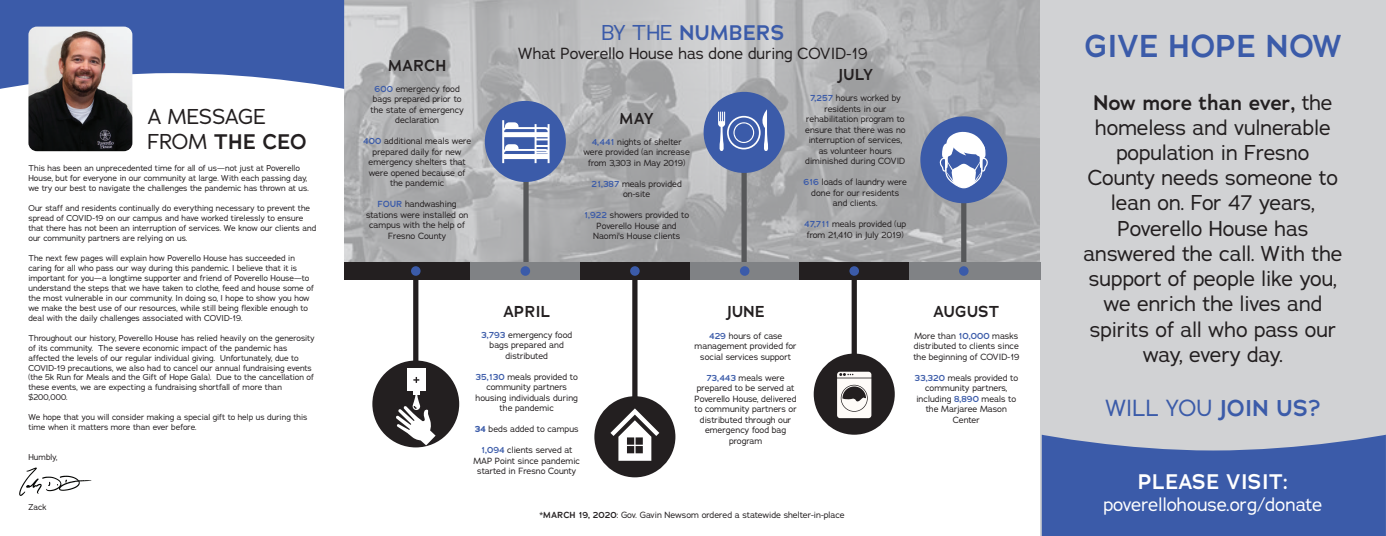
<style>
.page{position:relative;width:1386px;height:536px;background:#fff}
.page>*{position:absolute;margin:0;border:0;box-sizing:border-box;transform-origin:0 0}
.t1{font:600 31.5px "Adrianna";color:#3b5ba9}
.t2{font:22.75px "Adrianna";color:#3b5ba9}
.t3{font:21px/25.2px "Adrianna";color:#231f20}
.t4{font:600 21px "Adrianna";color:#3b5ba9}
.t5{font:600 21px "Adrianna";color:#fff}
.t6{font:18.38px "Adrianna";color:#fff}
.t7{font:15.75px "Adrianna";color:#231f20}
.t8{font:600 15.75px "Adrianna";color:#231f20}
.t9{font:12.25px/14.7px "Adrianna";color:#231f20}
.t10{font:8.75px/10.5px "Adrianna";color:#231f20;text-align:center}
.t11{font:8.31px/10px "Adrianna";color:#231f20}
.s1{font-weight:600}
.s2{font-weight:600;color:#3b5ba9}
.s3{font-weight:400}
.s4{font-weight:700;color:#3b5ba9}
</style>
<div class="page">
<svg style="left:344px;top:0;width:696px;height:262px;background:#b1b2b3"></svg>
<div style="left:1040px;top:0;width:346px;height:536px;background:#d1d2d4"></div>
<svg style="left:1042px;top:434px;width:344px;height:102px;background:#4b67ad"></svg>
<svg style="left:0;top:0;width:344px;height:89px;background:#4f6cb1"></svg>
<img style="left:28px;top:27px;width:104px;height:124px">
<div style="left:413px;top:276px;width:5px;height:124px;background:#231f20"></div>
<div style="left:372px;top:360px;width:87px;height:87px;background:#231f20;border-radius:50%"></div>
<div style="left:523px;top:158px;width:6px;height:109px;background:#57585a"></div>
<div style="left:485px;top:101px;width:81px;height:81px;background:#3b5ba9;border-radius:50%"></div>
<div style="left:632px;top:276px;width:6px;height:128px;background:#231f20"></div>
<div style="left:594px;top:396px;width:81px;height:81px;background:#231f20;border-radius:50%"></div>
<div style="left:742px;top:149px;width:5px;height:113px;background:#57585a"></div>
<div style="left:704px;top:92px;width:81px;height:81px;background:#3b5ba9;border-radius:50%"></div>
<div style="left:852px;top:278px;width:5px;height:100px;background:#231f20"></div>
<div style="left:814px;top:353px;width:81px;height:81px;background:#231f20;border-radius:50%"></div>
<div style="left:961px;top:164px;width:5px;height:102px;background:#57585a"></div>
<div style="left:920px;top:116px;width:87px;height:87px;background:#3b5ba9;border-radius:50%"></div>
<div style="left:344px;top:262px;width:127px;height:18px;background:#231f20"></div>
<div style="left:471px;top:262px;width:109px;height:18px;background:#808285"></div>
<div style="left:580px;top:262px;width:110px;height:18px;background:#231f20"></div>
<div style="left:690px;top:262px;width:109px;height:18px;background:#808285"></div>
<div style="left:799px;top:262px;width:110px;height:18px;background:#231f20"></div>
<div style="left:909px;top:262px;width:131px;height:18px;background:#808285"></div>
<div style="left:411px;top:266px;width:10px;height:10px;background:#3b5ba9;border-radius:50%"></div>
<div style="left:521px;top:266px;width:9px;height:10px;background:#3b5ba9;border-radius:50%"></div>
<div style="left:630px;top:266px;width:10px;height:10px;background:#3b5ba9;border-radius:50%"></div>
<div style="left:740px;top:266px;width:9px;height:10px;background:#3b5ba9;border-radius:50%"></div>
<div style="left:849px;top:266px;width:10px;height:10px;background:#3b5ba9;border-radius:50%"></div>
<div style="left:959px;top:266px;width:10px;height:10px;background:#3b5ba9;border-radius:50%"></div>
<svg style="left:939px;top:131px;width:49px;height:58px"></svg>
<svg style="left:837px;top:371px;width:34px;height:47px;background:#cac7c5"></svg>
<svg style="left:502px;top:120px;width:48px;height:43px"></svg>
<svg style="left:718px;top:109px;width:50px;height:42px"></svg>
<svg style="left:610px;top:408px;width:49px;height:52px"></svg>
<svg style="left:396px;top:389px;width:40px;height:56px"></svg>
<div style="left:407px;top:368px;width:18px;height:23px;background:#fff"></div>
<svg style="left:413px;top:377px;width:6px;height:6px"></svg>
<img style="left:19px;top:467px;width:73px;height:29px">
<h3 class="t3" style="left:147px;top:103px;width:161px">A MESSAGE<br>FROM <span class="s1">THE CEO</span></h3>
<p class="t11" style="left:28px;top:163px;width:282px">This has been an unprecedented time for all of us—not just at Poverello<br>House, but for everyone in our community at large. With each passing day, we try our best to navigate the challenges the pandemic has thrown at us.</p>
<p class="t11" style="left:28px;top:203px;width:289px">Our staff and residents continually do everything necessary to prevent the spread of COVID-19 on our campus and have worked tirelessly to ensure that there has not been an interruption of services. We know our clients and our community partners are relying on us.</p>
<p class="t11" style="left:28px;top:252px;width:287px">The next few pages will explain how Poverello House has succeeded in caring for all who pass our way during this pandemic. I believe that it is important for you—a longtime supporter and friend of Poverello House—to understand the steps that we have taken to clothe, feed and house some of the most vulnerable in our community. In doing so, I hope to show you how we make the best use of our resources, while still being flexible enough to deal with the daily challenges associated with COVID-19.</p>
<p class="t11" style="left:28px;top:332px;width:288px">Throughout our history, Poverello House has relied heavily on the generosity of its community. The severe economic impact of the pandemic has affected the levels of our regular individual giving. Unfortunately, due to COVID-19 precautions, we also had to cancel our annual fundraising events (the 5k Run for Meals and the Gift of Hope Gala). Due to the cancellation of these events, we are expecting a fundraising shortfall of more than $200,000.</p>
<p class="t11" style="left:28px;top:412px;width:280px">We hope that you will consider making a special gift to help us during this time when it matters more than ever before.</p>
<p class="t11" style="left:28px;top:452px;width:31px">Humbly,</p>
<p class="t11" style="left:28px;top:502px;width:20px">Zack</p>
<h3 class="t8" style="left:388px;top:55px;width:60px">MARCH</h3>
<p class="t10" style="left:371px;top:83px;width:95px"><span class="s2">600</span> emergency food bags prepared prior to the state of emergency declaration</p>
<p class="t10" style="left:363px;top:136px;width:110px"><span class="s2">400</span> additional meals were prepared daily for new emergency shelters that were opened because of the pandemic</p>
<p class="t10" style="left:366px;top:199px;width:104px"><span class="s2">FOUR</span> handwashing stations were installed on campus with the help of<br>Fresno County</p>
<h3 class="t4" style="left:601px;top:19px;width:185px"><span class="s3">BY THE</span> NUMBERS</h3>
<h3 class="t7" style="left:518px;top:43px;width:351px">What Poverello House has done during COVID-19</h3>
<h3 class="t8" style="left:620px;top:108px;width:36px">MAY</h3>
<p class="t10" style="left:583px;top:136px;width:108px"><span class="s2">4,441</span> nights of shelter were provided (an increase from 3,303 in May 2019)</p>
<p class="t10" style="left:591px;top:178px;width:92px"><span class="s2">21,387</span> meals provided on-site</p>
<p class="t10" style="left:584px;top:210px;width:107px"><span class="s2">1,922</span> showers provided to<br>Poverello House and<br>Naomi's House clients</p>
<h3 class="t8" style="left:838px;top:65px;width:36px">JULY</h3>
<p class="t10" style="left:805px;top:93px;width:102px"><span class="s2">7,257</span> hours worked by residents in our rehabilitation program to ensure that there was no interruption of services, as volunteer hours diminished during COVID</p>
<p class="t10" style="left:803px;top:177px;width:105px"><span class="s2">616</span> loads of laundry were done for our residents and clients.</p>
<p class="t10" style="left:804px;top:219px;width:104px"><span class="s2">47,711</span> meals provided (up from 21,410 in July 2019)</p>
<h3 class="t8" style="left:503px;top:301px;width:49px">APRIL</h3>
<p class="t10" style="left:481px;top:329px;width:93px"><span class="s2">3,793</span> emergency food bags prepared and distributed</p>
<p class="t10" style="left:476px;top:371px;width:104px"><span class="s2">35,130</span> meals provided to community partners housing individuals during the pandemic</p>
<p class="t10" style="left:475px;top:423px;width:105px"><span class="s4">34</span> beds added to campus</p>
<p class="t10" style="left:473px;top:444px;width:108px"><span class="s2">1,094</span> clients served at<br>MAP Point since pandemic started in Fresno County</p>
<h3 class="t8" style="left:727px;top:302px;width:39px">JUNE</h3>
<p class="t10" style="left:695px;top:330px;width:104px"><span class="s2">429</span> hours of case management provided for social services support</p>
<p class="t10" style="left:695px;top:372px;width:104px"><span class="s2">73,443</span> meals were prepared to be served at<br>Poverello House, delivered to community partners or distributed through our emergency food bag program</p>
<p class="t10" style="left:540px;top:509px;width:307px">*<span class="s1">MARCH 19, 2020</span>: Gov. Gavin Newsom ordered a statewide shelter-in-place</p>
<h3 class="t8" style="left:933px;top:302px;width:68px">AUGUST</h3>
<p class="t10" style="left:913px;top:330px;width:108px;text-align:left">More than <span class="s2">10,000</span> masks distributed to clients since the beginning of COVID-19</p>
<p class="t10" style="left:914px;top:372px;width:105px"><span class="s2">33,320</span> meals provided to community partners, including <span class="s2">8,890</span> meals to the Marjaree Mason<br>Center</p>
<h1 class="t1" style="left:1084px;top:26px;width:260px">GIVE HOPE NOW</h1>
<p class="t3" style="left:1083px;top:89px;width:261px;text-align:center"><span class="s1">Now more than ever,</span> the homeless and vulnerable population in Fresno<br>County needs someone to lean on. For 47 years,<br>Poverello House has answered the call. With the support of people like you, we enrich the lives and spirits of all who pass our way, every day.</p>
<h2 class="t2" style="left:1105px;top:393px;width:217px">WILL YOU <span class="s1">JOIN US?</span></h2>
<h3 class="t9" style="left:1068px;top:274px;width:142px">Lorem ipsum dolor sit amet, consectetuer adipi&shy;scing elit, sed diam nonummy nibh euismod</h3>
<h3 class="t5" style="left:1138px;top:467px;width:152px">PLEASE VISIT:</h3>
<h3 class="t6" style="left:1104px;top:492px;width:220px">poverellohouse.org/donate</h3>
</div>
